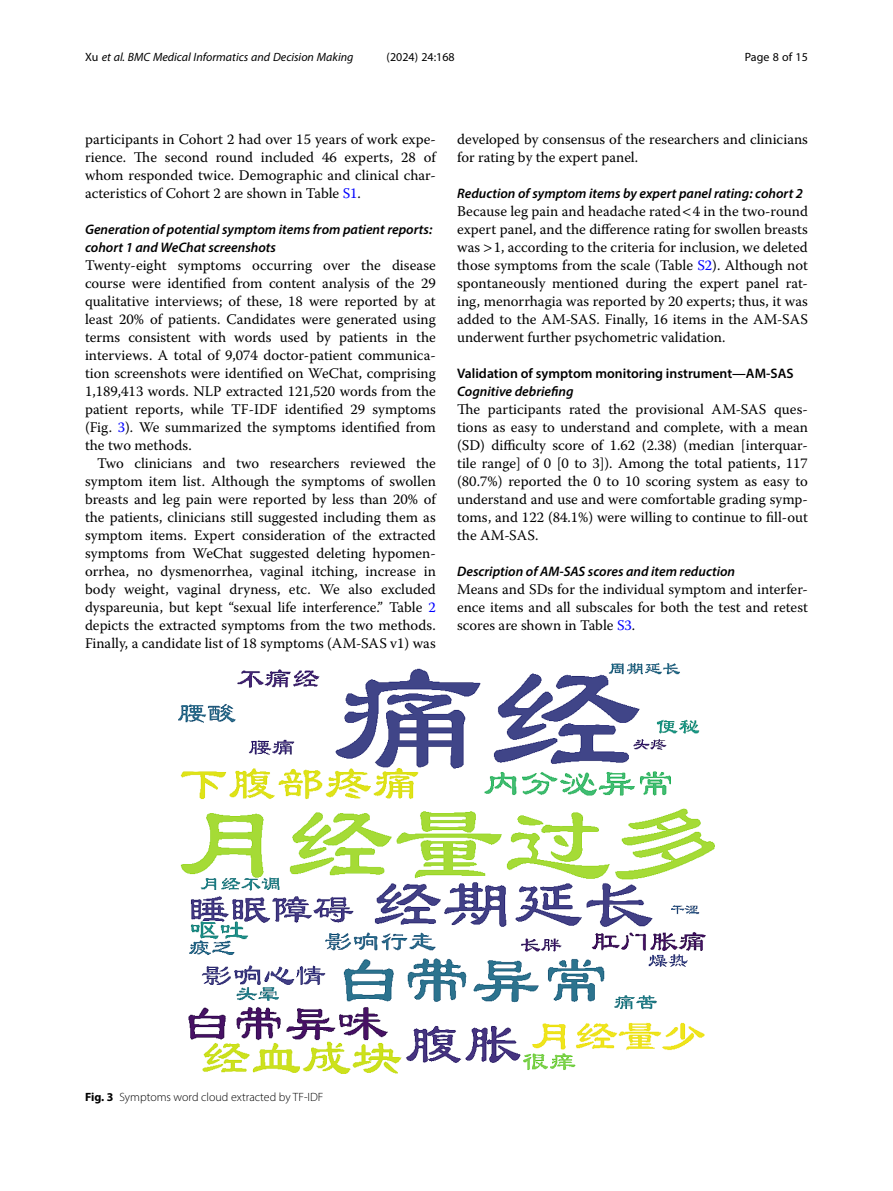
<style>
.page{position:relative;width:893px;height:1191px;background:#fff}
.page>*{position:absolute;margin:0;border:0;box-sizing:border-box;transform-origin:0 0}
.Body_Text{font:14.7px/18px "Warnock Pro";color:#000;text-align:justify}
.Body_Text_Indent{font:14.7px/18px "Warnock Pro";color:#000;text-align:justify}
.Head_3{font:italic 600 13.8px/18px "Myriad Pro";color:#000}
.Head_2{font:600 13.8px "Myriad Pro";color:#000}
.Head_3_after_2{font:italic 600 13.8px "Myriad Pro";color:#000}
.t1{font:italic 12px "Myriad Pro";color:#000}
.Figure_Caption{font:300 12px "Myriad Pro";color:#000}
.t2{font:12px "Myriad Pro";color:#000}
.s1{font-style:normal}
.s2{color:#00f}
.s3{font-weight:700}
</style>
<div class="page">
<img style="left:178px;top:664px;width:536px;height:410px">
<p class="t1" style="left:85px;top:50px;width:270px"><span class="s1">Xu</span> et al. BMC Medical Informatics and Decision Making</p>
<p class="t2" style="left:387px;top:50px;width:70px">(2024) 24:168</p>
<p class="t2" style="left:745px;top:50px;width:65px">Page 8 of 15</p>
<p class="Body_Text" style="left:85px;top:130px;width:352px">participants in Cohort 2 had over 15 years of work expe&shy;rience. The second round included 46 experts, 28 of whom responded twice. Demographic and clinical char&shy;acteristics of Cohort 2 are shown in Table <span class="s2">S1</span>.</p>
<p class="Head_3" style="left:85px;top:220px;width:349px">Generation of potential symptom items from patient reports: cohort 1 and WeChat screenshots</p>
<p class="Body_Text" style="left:85px;top:256px;width:352px">Twenty-eight symptoms occurring over the disease course were identified from content analysis of the 29 qualitative interviews; of these, 18 were reported by at least 20% of patients. Candidates were generated using terms consistent with words used by patients in the interviews. A total of 9,074 doctor-patient communica&shy;tion screenshots were identified on WeChat, comprising 1,189,413 words. NLP extracted 121,520 words from the patient reports, while TF-IDF identified 29 symptoms (Fig. <span class="s2">3</span>). We summarized the symptoms identified from the two methods.</p>
<p class="Body_Text_Indent" style="left:85px;top:454px;width:352px;text-indent:12px">Two clinicians and two researchers reviewed the symptom item list. Although the symptoms of swollen breasts and leg pain were reported by less than 20% of the patients, clinicians still suggested including them as symptom items. Expert consideration of the extracted symptoms from WeChat suggested deleting hypomen&shy;orrhea, no dysmenorrhea, vaginal itching, increase in body weight, vaginal dryness, etc. We also excluded dyspareunia, but kept “sexual life interference.” Table <span class="s2">2 </span>depicts the extracted symptoms from the two methods.<br>Finally, a candidate list of 18 symptoms (AM-SAS v1) was</p>
<p class="Body_Text_Indent" style="left:457px;top:130px;width:352px">developed by consensus of the researchers and clinicians for rating by the expert panel.</p>
<p class="Head_3" style="left:457px;top:184px;width:347px">Reduction of symptom items by expert panel rating: cohort 2</p>
<p class="Body_Text" style="left:457px;top:202px;width:352px">Because leg pain and headache rated 4 in the two-round expert panel, and the difference rating for swollen breasts was 1, according to the criteria for inclusion, we deleted those symptoms from the scale (Table <span class="s2">S2</span>). Although not spontaneously mentioned during the expert panel rat&shy;ing, menorrhagia was reported by 20 experts; thus, it was added to the AM-SAS. Finally, 16 items in the AM-SAS underwent further psychometric validation.</p>
<p class="Head_2" style="left:457px;top:365px;width:338px">Validation of symptom monitoring instrument—AM-SAS</p>
<p class="Head_3_after_2" style="left:457px;top:383px;width:118px">Cognitive debriefing</p>
<p class="Body_Text" style="left:457px;top:400px;width:352px">The participants rated the provisional AM-SAS ques&shy;tions as easy to understand and complete, with a mean (SD) difficulty score of 1.62 (2.38) (median [interquar&shy;tile range] of 0 [0 to 3]). Among the total patients, 117 (80.7%) reported the 0 to 10 scoring system as easy to understand and use and were comfortable grading symp&shy;toms, and 122 (84.1%) were willing to continue to fill-out the AM-SAS.</p>
<p class="Head_3" style="left:457px;top:562px;width:280px">Description of AM-SAS scores and item reduction</p>
<p class="Body_Text" style="left:457px;top:580px;width:352px">Means and SDs for the individual symptom and interfer&shy;ence items and all subscales for both the test and retest scores are shown in Table <span class="s2">S3</span>.</p>
<p class="Figure_Caption" style="left:85px;top:1089px;width:240px"><span class="s3">Fig. 3</span> Symptoms word cloud extracted by TF-IDF</p>
</div>
